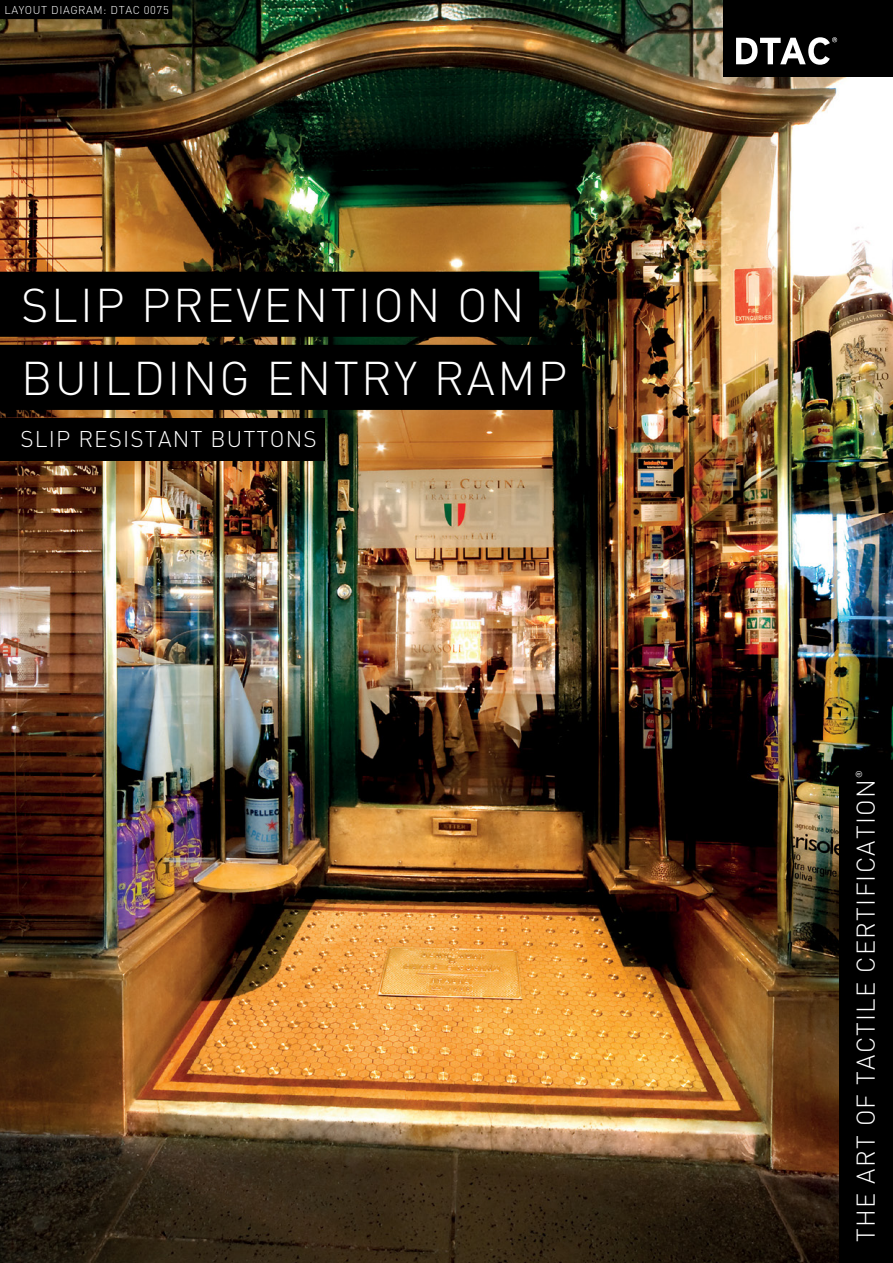
<style>
.page{position:relative;width:893px;height:1263px;background:#fff}
.page>*{position:absolute;margin:0;border:0;box-sizing:border-box;transform-origin:0 0}
.t1{font:300 46.65px/73.2px "DIN";letter-spacing:.05em;color:#fff}
.t2{font:300 25.35px "DIN";letter-spacing:.05em;color:#fff}
.t3{font:300 22.5px "DIN";color:#fff}
.t4{font:300 11.25px "DIN";letter-spacing:.05em;color:#fff}
.t5{font:8.7px "DIN";color:#fff}
</style>
<div class="page">
<img style="left:0;top:0;width:893px;height:1263px">
<div style="left:0;top:272px;width:539px;height:65px;background:#000"></div>
<div style="left:0;top:345px;width:582px;height:65px;background:#000"></div>
<div style="left:0;top:418px;width:325px;height:42px;background:#000"></div>
<div style="left:723px;top:0;width:170px;height:77px;background:#000"></div>
<svg style="left:736px;top:37px;width:101px;height:28px"></svg>
<div style="left:839px;top:760px;width:54px;height:503px;background:#000"></div>
<div style="left:0;top:0;width:172px;height:19px;background:#000"></div>
<p class="t4" style="left:4px;top:3px;width:114px">LAYOUT D IAGRAM: DTAC</p>
<p class="t4" style="left:144px;top:3px;width:26px">0075</p>
<p class="t1" style="left:21px;top:268px;width:548px">SLIP PREVENTION ON<br>BUILDING ENTRY RAMP</p>
<p class="t3" style="left:21px;top:425px;width:13px">SLIP</p>
<p class="t3" style="left:78px;top:425px;width:15px">RESISTANT</p>
<p class="t3" style="left:211px;top:425px;width:16px">BUTTONS</p>
<p class="t5" style="left:854px;top:778px;width:9px;rotate:-90deg">®</p>
<p class="t2" style="left:850px;top:1242px;width:464px;rotate:-90deg">THE ART OF TACTILE CERTIFICATION</p>
</div>
